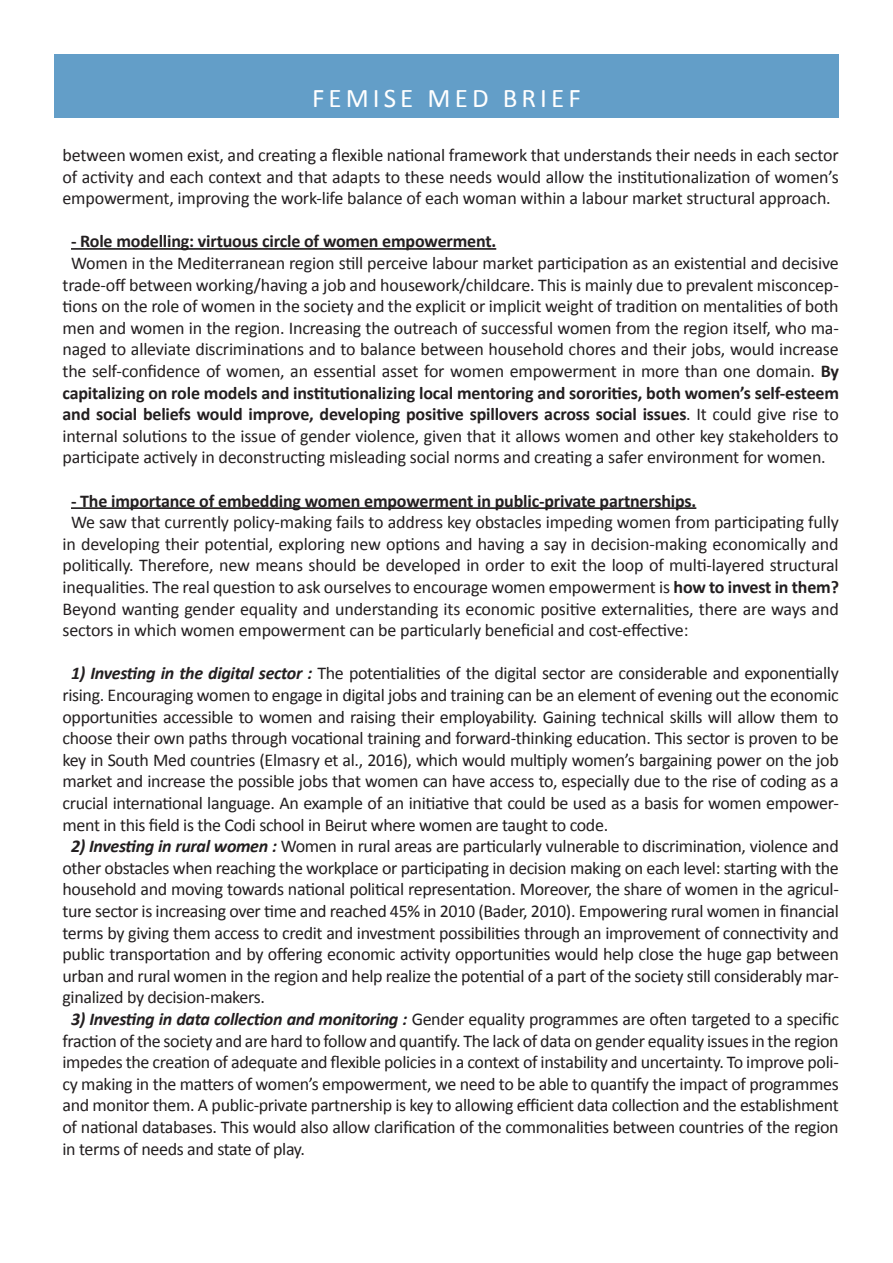
<style>
.page{position:relative;width:893px;height:1263px;background:#fff}
.page>*{position:absolute;margin:0;border:0;box-sizing:border-box;transform-origin:0 0}
.t1{font:27px "Calibri";letter-spacing:.15em;color:#fff}
.t2{font:18px/21.6px "Calibri";letter-spacing:-.02em;color:#231f20;text-align:justify}
.t3{font:700 18px "Calibri";letter-spacing:-.01em;color:#231f20}
.s1{font-weight:700}
.s2{font-weight:700;font-style:italic}
</style>
<div class="page">
<hr style="left:71px;top:248px;width:425px;height:2px;background:#231f20">
<hr style="left:71px;top:507px;width:625px;height:2px;background:#231f20">
<div style="left:54px;top:54px;width:785px;height:64px;background:#639ec8"></div>
<p class="t1" style="left:312px;top:81px;width:270px">FEMISE MED BRIEF</p>
<p class="t2" style="left:63px;top:144px;width:778px">between women exist, and creating a flexible national framework that understands their needs in each sector of activity and each context and that adapts to these needs would allow the institutionalization of women’s empowerment, improving the work-life balance of each woman within a labour market structural approach.</p>
<p class="t3" style="left:71px;top:230px;width:427px">- Role modelling: virtuous circle of women empowerment.</p>
<p class="t2" style="left:63px;top:252px;width:778px;text-indent:9px">Women in the Mediterranean region still perceive labour market participation as an existential and decisive trade-off between working/having a job and housework/childcare. This is mainly due to prevalent misconcep&shy;tions on the role of women in the society and the explicit or implicit weight of tradition on mentalities of both men and women in the region. Increasing the outreach of successful women from the region itself, who ma&shy;naged to alleviate discriminations and to balance between household chores and their jobs, would increase the self-confidence of women, an essential asset for women empowerment in more than one domain. <span class="s1">By capitalizing on role models and institutionalizing local mentoring and sororities, both women’s self-esteem and social beliefs would improve, developing positive spillovers across social issues</span>. It could give rise to internal solutions to the issue of gender violence, given that it allows women and other key stakeholders to participate actively in deconstructing misleading social norms and creating a safer environment for women.</p>
<p class="t3" style="left:71px;top:489px;width:627px">- The importance of embedding women empowerment in public-private partnerships.</p>
<p class="t2" style="left:63px;top:511px;width:778px;text-indent:9px">We saw that currently policy-making fails to address key obstacles impeding women from participating fully in developing their potential, exploring new options and having a say in decision-making economically and politically. Therefore, new means should be developed in order to exit the loop of multi-layered structural inequalities. The real question to ask ourselves to encourage women empowerment is <span class="s1">how to invest in them?<br></span>Beyond wanting gender equality and understanding its economic positive externalities, there are ways and sectors in which women empowerment can be particularly beneficial and cost-effective:</p>
<p class="t2" style="left:63px;top:663px;width:778px;text-indent:9px"><span class="s2">1) Investing in the digital sector :</span> The potentialities of the digital sector are considerable and exponentially rising. Encouraging women to engage in digital jobs and training can be an element of evening out the economic opportunities accessible to women and raising their employability. Gaining technical skills will allow them to choose their own paths through vocational training and forward-thinking education. This sector is proven to be key in South Med countries (Elmasry et al., 2016), which would multiply women’s bargaining power on the job market and increase the possible jobs that women can have access to, especially due to the rise of coding as a crucial international language. An example of an initiative that could be used as a basis for women empower&shy;ment in this field is the Codi school in Beirut where women are taught to code.</p>
<p class="t2" style="left:63px;top:835px;width:778px;text-indent:9px"><span class="s2">2) Investing in rural women :</span> Women in rural areas are particularly vulnerable to discrimination, violence and other obstacles when reaching the workplace or participating in decision making on each level: starting with the household and moving towards national political representation. Moreover, the share of women in the agricul&shy;ture sector is increasing over time and reached 45% in 2010 (Bader, 2010). Empowering rural women in financial terms by giving them access to credit and investment possibilities through an improvement of connectivity and public transportation and by offering economic activity opportunities would help close the huge gap between urban and rural women in the region and help realize the potential of a part of the society still considerably mar&shy;ginalized by decision-makers.</p>
<p class="t2" style="left:63px;top:1008px;width:778px;text-indent:9px"><span class="s2">3) Investing in data collection and monitoring :</span> Gender equality programmes are often targeted to a specific fraction of the society and are hard to follow and quantify. The lack of data on gender equality issues in the region impedes the creation of adequate and flexible policies in a context of instability and uncertainty. To improve poli&shy;cy making in the matters of women’s empowerment, we need to be able to quantify the impact of programmes and monitor them. A public-private partnership is key to allowing efficient data collection and the establishment of national databases. This would also allow clarification of the commonalities between countries of the region in terms of needs and state of play.</p>
</div>
